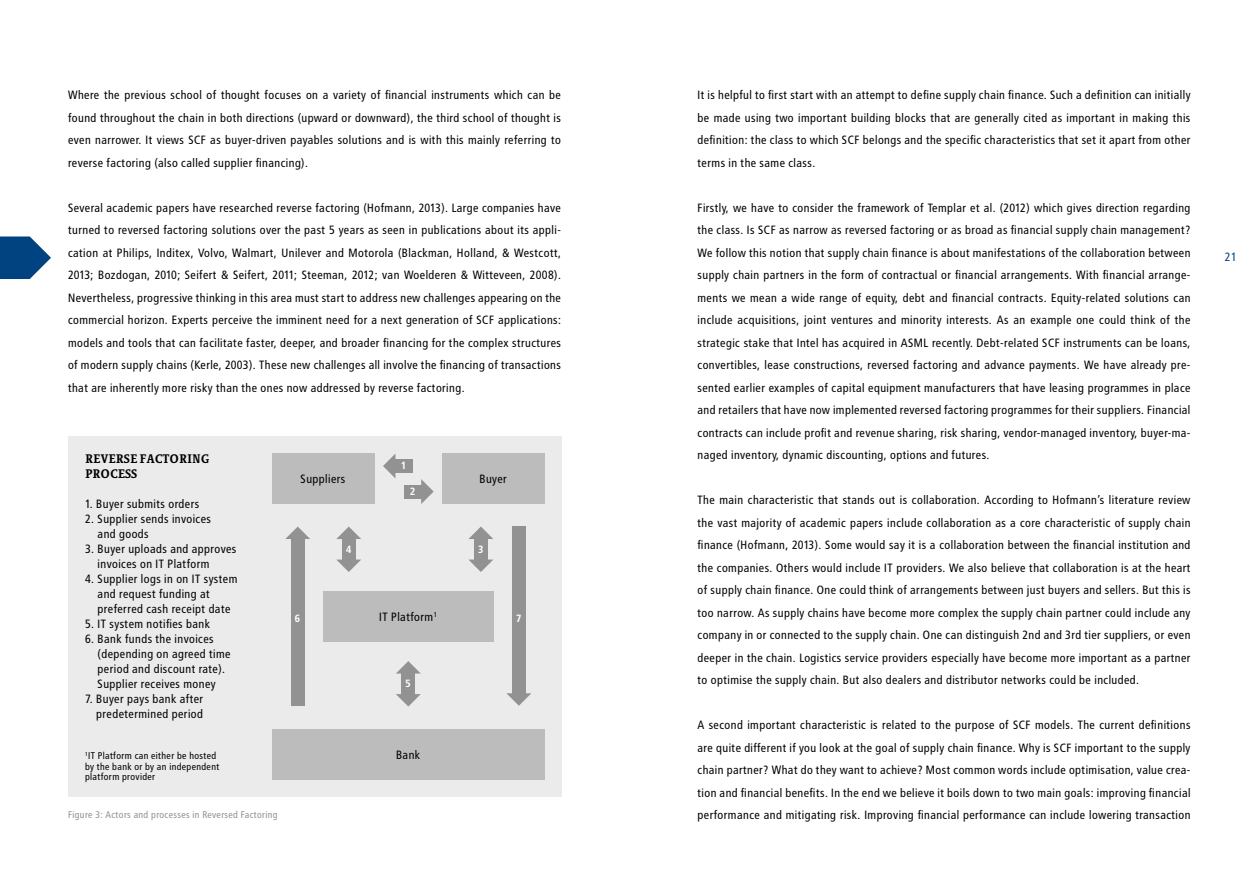
<style>
.page{position:relative;width:1259px;height:893px;background:#fff}
.page>*{position:absolute;margin:0;border:0;box-sizing:border-box;transform-origin:0 0}
.t1{font:12px/22.5px "Transit Print OT";color:#000;text-align:justify}
.t2{font:700 12px/14.4px "Sheriff";color:#000}
.t3{font:12px "Transit Print OT";color:#004380}
.t4{font:10.5px "Transit Print OT Bld";color:#fff}
.t5{font:9.75px/10.5px "Transit Print OT";color:#000}
.t6{font:9.75px "Transit Print OT";color:#929292}
</style>
<div class="page">
<svg style="left:0;top:236px;width:51px;height:43px"></svg>
<div style="left:68px;top:437px;width:493px;height:360px;background:#ebebeb"></div>
<div style="left:442px;top:454px;width:102px;height:50px;background:#bcbcbc"></div>
<div style="left:272px;top:454px;width:102px;height:50px;background:#bcbcbc"></div>
<div style="left:272px;top:729px;width:272px;height:50px;background:#bcbcbc"></div>
<div style="left:323px;top:591px;width:170px;height:51px;background:#bcbcbc"></div>
<div style="left:395px;top:459px;width:17px;height:14px;background:#929292"></div>
<svg style="left:383px;top:454px;width:12px;height:24px"></svg>
<div style="left:404px;top:485px;width:18px;height:13px;background:#929292"></div>
<svg style="left:421px;top:479px;width:13px;height:25px"></svg>
<div style="left:291px;top:538px;width:14px;height:168px;background:#929292"></div>
<svg style="left:285px;top:527px;width:25px;height:12px"></svg>
<div style="left:512px;top:526px;width:14px;height:168px;background:#929292"></div>
<svg style="left:506px;top:693px;width:25px;height:13px"></svg>
<div style="left:401px;top:671px;width:14px;height:24px;background:#929292"></div>
<svg style="left:396px;top:694px;width:25px;height:13px"></svg>
<svg style="left:396px;top:661px;width:24px;height:12px"></svg>
<div style="left:342px;top:537px;width:14px;height:23px;background:#929292"></div>
<svg style="left:337px;top:560px;width:24px;height:12px"></svg>
<svg style="left:336px;top:527px;width:25px;height:12px"></svg>
<div style="left:474px;top:537px;width:14px;height:23px;background:#929292"></div>
<svg style="left:469px;top:560px;width:24px;height:12px"></svg>
<svg style="left:468px;top:527px;width:25px;height:12px"></svg>
<p class="t1" style="left:68px;top:84px;width:495px">Where the previous school of thought focuses on a variety of financial instruments which can be found throughout the chain in both directions (upward or downward), the third school of thought is even narrower. It views SCF as buyer-driven payables solutions and is with this mainly referring to reverse factoring (also called supplier financing).</p>
<p class="t1" style="left:68px;top:196px;width:495px">Several academic papers have researched reverse factoring (Hofmann, 2013). Large companies have turned to reversed factoring solutions over the past 5 years as seen in publications about its appli&shy;cation at Philips, Inditex, Volvo, Walmart, Unilever and Motorola (Blackman, Holland, &amp; Westcott, 2013; Bozdogan, 2010; Seifert &amp; Seifert, 2011; Steeman, 2012; van Woelderen &amp; Witteveen, 2008).<br>Nevertheless, progressive thinking in this area must start to address new challenges appearing on the commercial horizon. Experts perceive the imminent need for a next generation of SCF applications: models and tools that can facilitate faster, deeper, and broader financing for the complex structures of modern supply chains (Kerle, 2003). These new challenges all involve the financing of transactions that are inherently more risky than the ones now addressed by reverse factoring.</p>
<p class="t2" style="left:85px;top:451px;width:126px">REVERSE FACTORING<br>PROCESS</p>
<p class="t1" style="left:85px;top:492px;width:116px">1. Buyer submits orders</p>
<p class="t1" style="left:98px;top:511px;width:115px;line-height:15px;text-indent:-13px">2. Supplier sends invoices and goods</p>
<p class="t1" style="left:98px;top:541px;width:141px;line-height:15px;text-indent:-13px">3. Buyer uploads and approves invoices on IT Platform</p>
<p class="t1" style="left:98px;top:571px;width:142px;line-height:15px;text-align:left;text-indent:-13px">4. Supplier logs in on IT system and request funding at preferred cash receipt date</p>
<p class="t1" style="left:85px;top:612px;width:127px">5. IT system notifies bank</p>
<p class="t1" style="left:98px;top:631px;width:135px;line-height:15px;text-align:left;text-indent:-13px">6. Bank funds the invoices (depending on agreed time period and discount rate).<br>Supplier receives money</p>
<p class="t1" style="left:85px;top:691px;width:120px;line-height:15px;text-align:right">7. Buyer pays bank after predetermined period</p>
<p class="t5" style="left:85px;top:750px;width:136px"><sup>1</sup>IT Platform can either be hosted by the bank or by an independent platform provider</p>
<p class="t6" style="left:68px;top:809px;width:211px">Figure 3: Actors and processes in Reversed Factoring</p>
<p class="t4" style="left:401px;top:460px;width:7px">1</p>
<p class="t1" style="left:301px;top:467px;width:47px">Suppliers</p>
<p class="t1" style="left:479px;top:467px;width:29px">Buyer</p>
<p class="t4" style="left:410px;top:485px;width:7px">2</p>
<p class="t4" style="left:346px;top:543px;width:7px">4</p>
<p class="t4" style="left:478px;top:543px;width:7px">3</p>
<p class="t1" style="left:379px;top:606px;width:60px">IT Platform<sup>1</sup></p>
<p class="t4" style="left:295px;top:612px;width:7px">6</p>
<p class="t4" style="left:516px;top:612px;width:7px">7</p>
<p class="t4" style="left:405px;top:677px;width:7px">5</p>
<p class="t1" style="left:396px;top:743px;width:26px">Bank</p>
<p class="t1" style="left:697px;top:84px;width:495px">It is helpful to first start with an attempt to define supply chain finance. Such a definition can initially be made using two important building blocks that are generally cited as important in making this definition: the class to which SCF belongs and the specific characteristics that set it apart from other terms in the same class.</p>
<p class="t1" style="left:697px;top:196px;width:495px">Firstly, we have to consider the framework of Templar et al. (2012) which gives direction regarding the class. Is SCF as narrow as reversed factoring or as broad as financial supply chain management?<br>We follow this notion that supply chain finance is about manifestations of the collaboration between supply chain partners in the form of contractual or financial arrangements. With financial arrange&shy;ments we mean a wide range of equity, debt and financial contracts. Equity-related solutions can include acquisitions, joint ventures and minority interests. As an example one could think of the strategic stake that Intel has acquired in ASML recently. Debt-related SCF instruments can be loans, convertibles, lease constructions, reversed factoring and advance payments. We have already pre&shy;sented earlier examples of capital equipment manufacturers that have leasing programmes in place and retailers that have now implemented reversed factoring programmes for their suppliers. Financial contracts can include profit and revenue sharing, risk sharing, vendor-managed inventory, buyer-ma&shy;naged inventory, dynamic discounting, options and futures.</p>
<p class="t1" style="left:697px;top:489px;width:495px">The main characteristic that stands out is collaboration. According to Hofmann’s literature review the vast majority of academic papers include collaboration as a core characteristic of supply chain finance (Hofmann, 2013). Some would say it is a collaboration between the financial institution and the companies. Others would include IT providers. We also believe that collaboration is at the heart of supply chain finance. One could think of arrangements between just buyers and sellers. But this is too narrow. As supply chains have become more complex the supply chain partner could include any company in or connected to the supply chain. One can distinguish 2nd and 3rd tier suppliers, or even deeper in the chain. Logistics service providers especially have become more important as a partner to optimise the supply chain. But also dealers and distributor networks could be included.</p>
<p class="t1" style="left:697px;top:714px;width:495px">A second important characteristic is related to the purpose of SCF models. The current definitions are quite different if you look at the goal of supply chain finance. Why is SCF important to the supply chain partner? What do they want to achieve? Most common words include optimisation, value crea&shy;tion and financial benefits. In the end we believe it boils down to two main goals: improving financial performance and mitigating risk. Improving financial performance can include lowering transaction</p>
<p class="t3" style="left:1225px;top:250px;width:14px">21</p>
</div>
